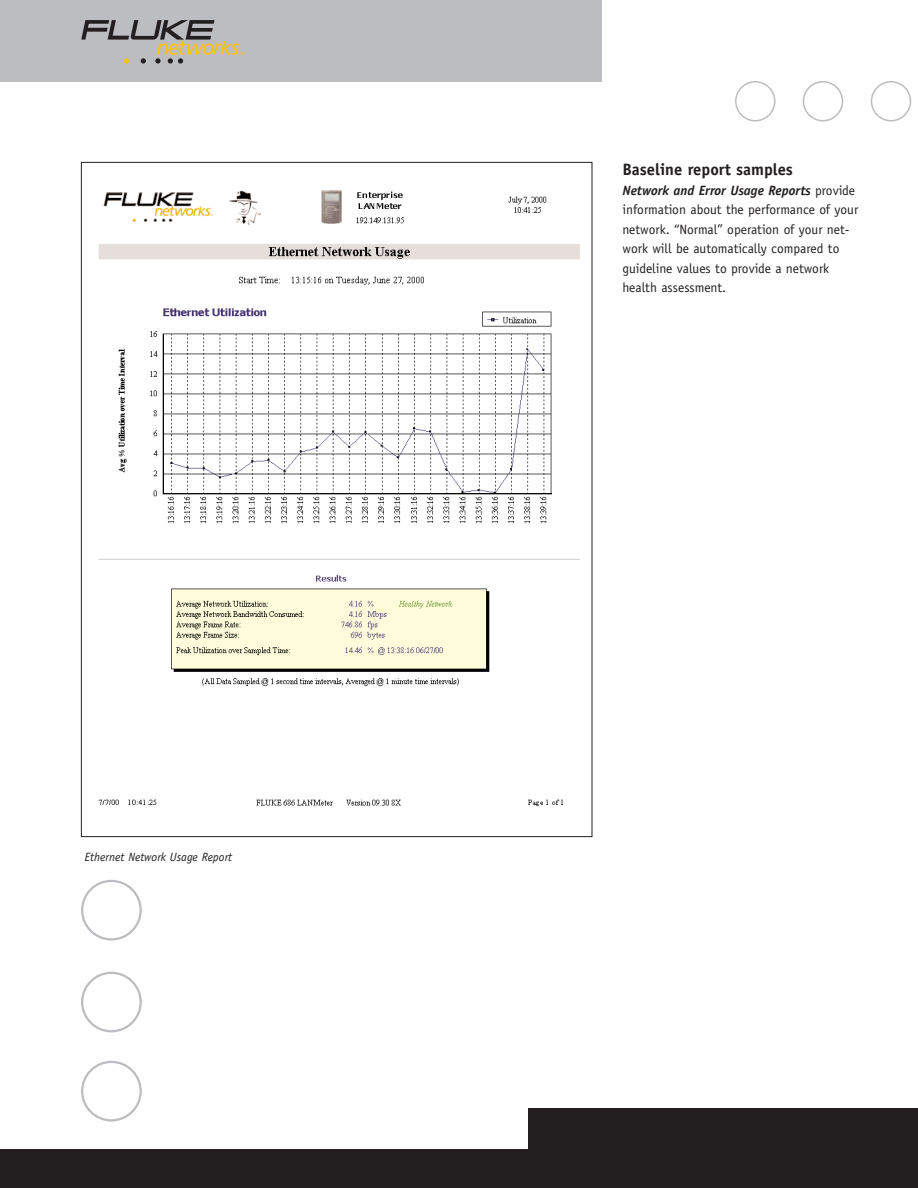
<style>
.page{position:relative;width:918px;height:1188px;background:#fff}
.page>*{position:absolute;margin:0;border:0;box-sizing:border-box;transform-origin:0 0}
.t1{font:700 16.5px "Officina Sans";color:#231f20}
.t2{font:13.5px/19.5px "Officina Sans";color:#231f20}
.t3{font:italic 12px "Officina Sans";color:#231f20}
.t4{font:italic 4.5px "Frutiger";color:#fec210}
.s1{font-weight:700;font-style:italic}
</style>
<div class="page">
<svg style="left:871px;top:81px;width:40px;height:41px"></svg>
<svg style="left:803px;top:81px;width:40px;height:41px"></svg>
<svg style="left:735px;top:81px;width:41px;height:41px"></svg>
<div style="left:0;top:0;width:601px;height:82px;background:#bcbdc0"></div>
<svg style="left:81px;top:20px;width:158px;height:43px"></svg>
<div style="left:528px;top:1108px;width:390px;height:57px;background:#231f20"></div>
<div style="left:0;top:1149px;width:918px;height:39px;background:#231f20"></div>
<img style="left:98px;top:189px;width:482px;height:618px">
<svg style="left:81px;top:1061px;width:61px;height:61px"></svg>
<svg style="left:81px;top:972px;width:61px;height:60px"></svg>
<svg style="left:81px;top:880px;width:61px;height:61px"></svg>
<p class="t4" style="left:238px;top:52px;width:8px">TM</p>
<p class="t3" style="left:85px;top:852px;width:149px">Ethernet Network Usage Report</p>
<p class="t1" style="left:622px;top:163px;width:172px">Baseline report samples</p>
<p class="t2" style="left:622px;top:182px;width:237px"><span class="s1">Network and Error Usage Reports</span> provide information about the performance of your network. “Normal” operation of your net&shy;work will be automatically compared to guideline values to provide a network health assessment.</p>
</div>
